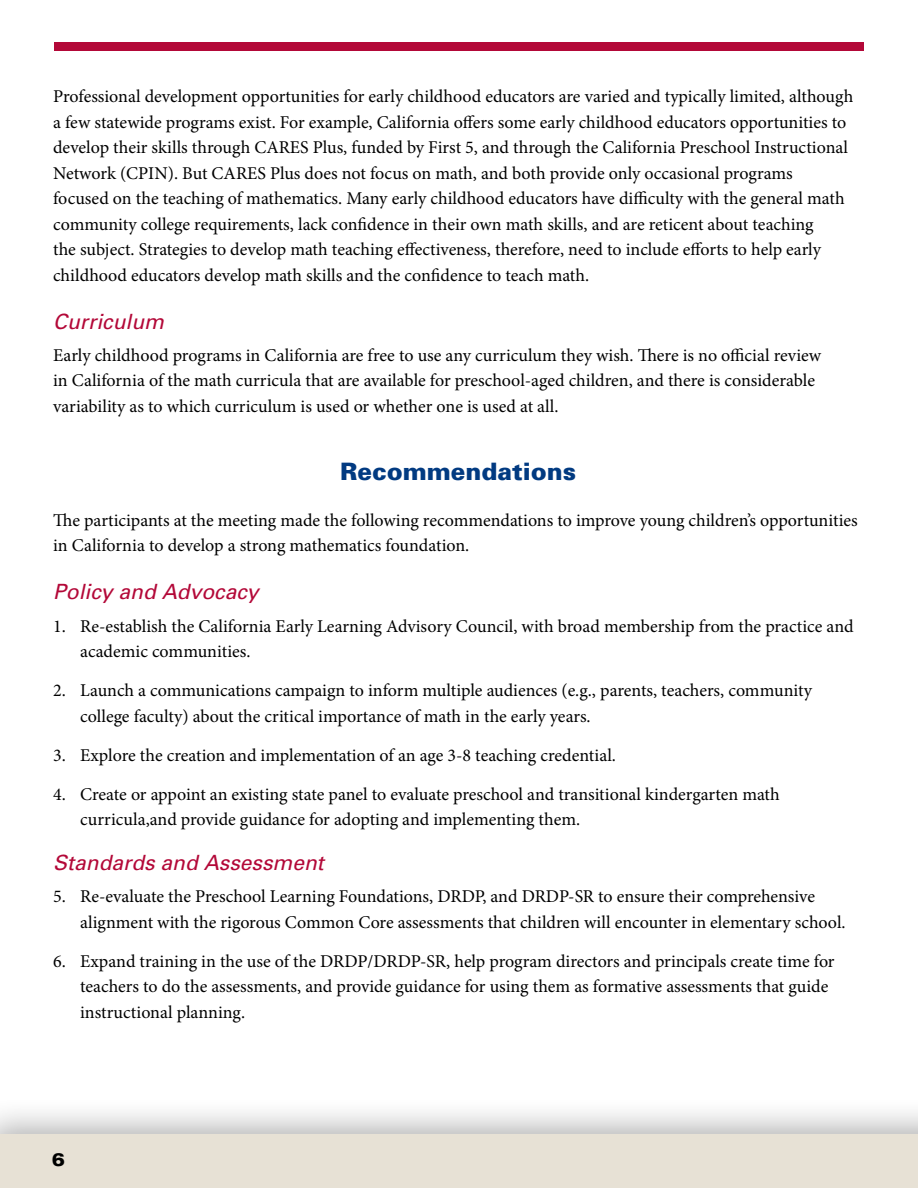
<style>
.page{position:relative;width:918px;height:1188px;background:#fff}
.page>*{position:absolute;margin:0;border:0;box-sizing:border-box;transform-origin:0 0}
.t1{font:900 24px "Univers";color:#013a81}
.t2{font:italic 21px "Univers";color:#b30838}
.t3{font:18px/25.5px "Minion Pro";color:#000}
.t4{font:900 expanded 18px "Univers";color:#000}
</style>
<div class="page">
<div style="left:0;top:1097px;width:918px;height:91px;background:#000;opacity:.3"></div>
<div style="left:0;top:1134px;width:918px;height:54px;background:#e7e1d5"></div>
<div style="left:54px;top:42px;width:810px;height:9px;background:#b30838"></div>
<p class="t3" style="left:53px;top:84px;width:802px">Professional development opportunities for early childhood educators are varied and typically limited, although a few statewide programs exist. For example, California offers some early childhood educators opportunities to develop their skills through CARES Plus, funded by First 5, and through the California Preschool Instructional Network (CPIN). But CARES Plus does not focus on math, and both provide only occasional programs<br>focused on the teaching of mathematics. Many early childhood educators have difficulty with the general math community college requirements, lack confidence in their own math skills, and are reticent about teaching<br>the subject. Strategies to develop math teaching effectiveness, therefore, need to include efforts to help early childhood educators develop math skills and the confidence to teach math.</p>
<p class="t2" style="left:53px;top:309px;width:112px">Curriculum</p>
<p class="t3" style="left:53px;top:342px;width:770px">Early childhood programs in California are free to use any curriculum they wish. There is no official review in California of the math curricula that are available for preschool-aged children, and there is considerable variability as to which curriculum is used or whether one is used at all.</p>
<h1 class="t1" style="left:340px;top:457px;width:238px">Recommendations</h1>
<p class="t3" style="left:53px;top:507px;width:806px">The participants at the meeting made the following recommendations to improve young children’s opportunities in California to develop a strong mathematics foundation.</p>
<p class="t2" style="left:53px;top:580px;width:207px">Policy and Advocacy</p>
<p class="t3" style="left:80px;top:613px;width:775px;text-indent:-27px">1. Re-establish the California Early Learning Advisory Council, with broad membership from the practice and academic communities.</p>
<p class="t3" style="left:80px;top:678px;width:733px;text-indent:-27px">2. Launch a communications campaign to inform multiple audiences (e.g., parents, teachers, community college faculty) about the critical importance of math in the early years.</p>
<p class="t3" style="left:53px;top:742px;width:564px">3. Explore the creation and implementation of an age 3-8 teaching credential.</p>
<p class="t3" style="left:80px;top:781px;width:701px;text-indent:-27px">4. Create or appoint an existing state panel to evaluate preschool and transitional kindergarten math curricula,and provide guidance for adopting and implementing them.</p>
<p class="t2" style="left:53px;top:850px;width:272px">Standards and Assessment</p>
<p class="t3" style="left:80px;top:884px;width:767px;text-indent:-27px">5. Re-evaluate the Preschool Learning Foundations, DRDP, and DRDP-SR to ensure their comprehensive alignment with the rigorous Common Core assessments that children will encounter in elementary school.</p>
<p class="t3" style="left:80px;top:948px;width:756px;text-indent:-27px">6. Expand training in the use of the DRDP/DRDP-SR, help program directors and principals create time for teachers to do the assessments, and provide guidance for using them as formative assessments that guide instructional planning.</p>
<p class="t4" style="left:52px;top:1149px;width:15px">6</p>
</div>
